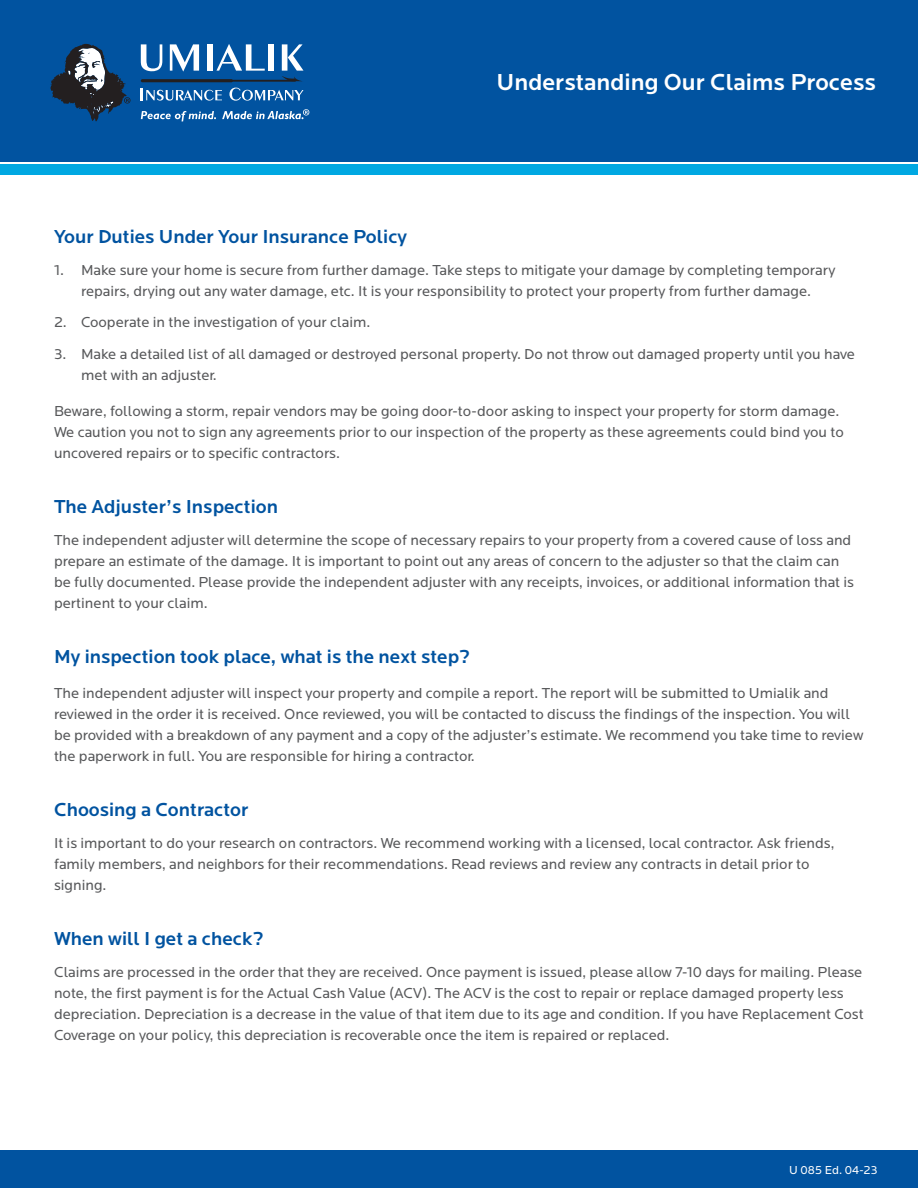
<style>
.page{position:relative;width:918px;height:1188px;background:#fff}
.page>*{position:absolute;margin:0;border:0;box-sizing:border-box;transform-origin:0 0}
.t1{font:500 24px "Locator";color:#fff}
.Body_Copy{font:500 19.5px "Locator";color:#0153a0}
.Body_Copy-2{font:15px/21px "Locator";color:#57585a}
.Edition{font:12px "Locator";color:#fff}
</style>
<div class="page">
<div style="left:0;top:1151px;width:918px;height:37px;background:#0153a0"></div>
<div style="left:0;top:0;width:918px;height:161px;background:#0153a0"></div>
<div style="left:0;top:165px;width:918px;height:10px;background:#00a8e2"></div>
<svg style="left:141px;top:44px;width:21px;height:27px"></svg>
<svg style="left:170px;top:44px;width:29px;height:28px"></svg>
<div style="left:207px;top:44px;width:6px;height:27px;background:#fff"></div>
<svg style="left:216px;top:44px;width:49px;height:27px"></svg>
<div style="left:268px;top:44px;width:6px;height:27px;background:#fff"></div>
<hr style="left:218px;top:80px;width:78px;height:2px;background:#231f20">
<hr style="left:141px;top:79px;width:92px;height:3px;background:#231f20;border-radius:2px">
<svg style="left:282px;top:44px;width:22px;height:37px"></svg>
<svg style="left:141px;top:88px;width:81px;height:13px"></svg>
<svg style="left:229px;top:88px;width:75px;height:13px"></svg>
<svg style="left:141px;top:111px;width:75px;height:10px"></svg>
<svg style="left:50px;top:44px;width:81px;height:77px"></svg>
<svg style="left:222px;top:109px;width:87px;height:10px"></svg>
<p class="t1" style="left:497px;top:68px;width:381px">Understanding Our Claims Process</p>
<p class="Body_Copy" style="left:54px;top:226px;width:355px">Your Duties Under Your Insurance Policy</p>
<p class="Body_Copy-2" style="left:54px;top:259px;width:783px;text-align:center">1. Make sure your home is secure from further damage. Take steps to mitigate your damage by completing temporary repairs, drying out any water damage, etc. It is your responsibility to protect your property from further damage.</p>
<p class="Body_Copy-2" style="left:54px;top:312px;width:318px">2. Cooperate in the investigation of your claim.</p>
<p class="Body_Copy-2" style="left:81px;top:343px;width:776px;text-indent:-27px">3. Make a detailed list of all damaged or destroyed personal property. Do not throw out damaged property until you have met with an adjuster.</p>
<p class="Body_Copy-2" style="left:54px;top:400px;width:791px">Beware, following a storm, repair vendors may be going door-to-door asking to inspect your property for storm damage.<br>We caution you not to sign any agreements prior to our inspection of the property as these agreements could bind you to uncovered repairs or to specific contractors.</p>
<p class="Body_Copy" style="left:54px;top:496px;width:226px">The Adjuster’s Inspection</p>
<p class="Body_Copy-2" style="left:54px;top:529px;width:802px">The independent adjuster will determine the scope of necessary repairs to your property from a covered cause of loss and prepare an estimate of the damage. It is important to point out any areas of concern to the adjuster so that the claim can be fully documented. Please provide the independent adjuster with any receipts, invoices, or additional information that is pertinent to your claim.</p>
<p class="Body_Copy" style="left:54px;top:646px;width:418px">My inspection took place, what is the next step?</p>
<p class="Body_Copy-2" style="left:54px;top:682px;width:811px">The independent adjuster will inspect your property and compile a report. The report will be submitted to Umialik and reviewed in the order it is received. Once reviewed, you will be contacted to discuss the findings of the inspection. You will be provided with a breakdown of any payment and a copy of the adjuster’s estimate. We recommend you take time to review the paperwork in full. You are responsible for hiring a contractor.</p>
<p class="Body_Copy" style="left:54px;top:799px;width:196px">Choosing a Contractor</p>
<p class="Body_Copy-2" style="left:54px;top:832px;width:782px">It is important to do your research on contractors. We recommend working with a licensed, local contractor. Ask friends, family members, and neighbors for their recommendations. Read reviews and review any contracts in detail prior to signing.</p>
<p class="Body_Copy" style="left:54px;top:928px;width:211px">When will I get a check?</p>
<p class="Body_Copy-2" style="left:54px;top:961px;width:811px">Claims are processed in the order that they are received. Once payment is issued, please allow 7-10 days for mailing. Please note, the first payment is for the Actual Cash Value (ACV). The ACV is the cost to repair or replace damaged property less depreciation. Depreciation is a decrease in the value of that item due to its age and condition. If you have Replacement Cost Coverage on your policy, this depreciation is recoverable once the item is repaired or replaced.</p>
<p class="Edition" style="left:789px;top:1163px;width:90px">U 085 Ed. 04-23</p>
</div>
